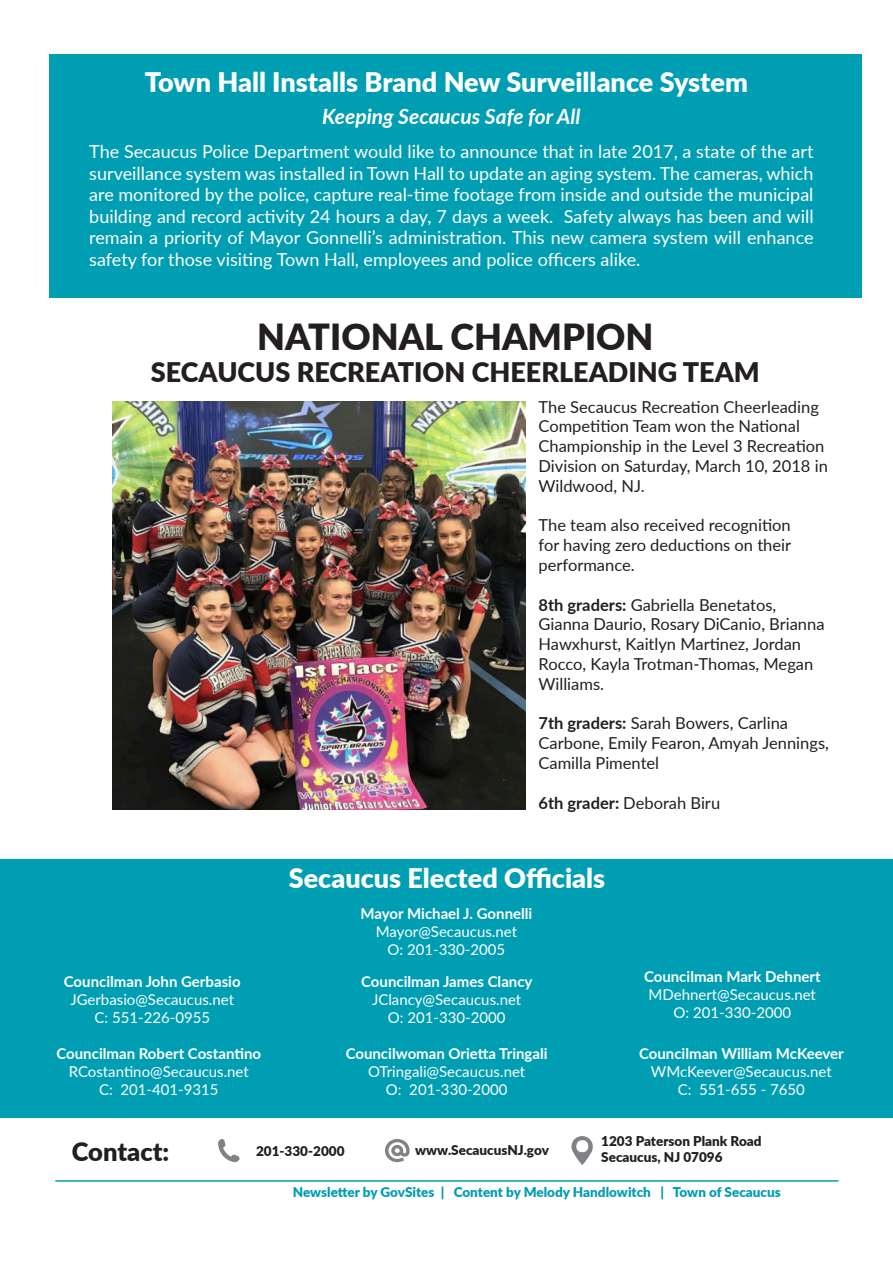
<style>
.page{position:relative;width:893px;height:1263px;background:#fff}
.page>*{position:absolute;margin:0;border:0;box-sizing:border-box;transform-origin:0 0}
.t1{font:900 36px "Lato";color:#231f20}
.t2{font:900 27px "Lato";color:#fff}
.t3{font:900 27px "Lato";color:#231f20}
.t4{font:900 25.5px "Lato";color:#231f20}
.t5{font:italic 700 21px "Lato";color:#fff}
.t6{font:18px/21.6px "Lato";color:#fff;text-align:justify}
.t7{font:16.5px/19.8px "Lato";color:#231f20}
.t8{font:15px "Lato";color:#fff}
.t9{font:700 15px "Lato";color:#fff}
.t10{font:900 13.5px "Lato";color:#231f20}
.t11{font:900 13.5px "Lato";color:#009eb2}
.s1{font-weight:700}
</style>
<div class="page">
<hr style="left:55px;top:1180px;width:784px;height:2px;background:#009eb2">
<div style="left:0;top:859px;width:893px;height:258px;background:#009eb2"></div>
<div style="left:49px;top:54px;width:812px;height:244px;background:#009eb2"></div>
<svg style="left:218px;top:1139px;width:22px;height:23px"></svg>
<svg style="left:385px;top:1139px;width:25px;height:23px"></svg>
<svg style="left:571px;top:1136px;width:22px;height:29px"></svg>
<img style="left:113px;top:401px;width:412px;height:408px">
<p class="t2" style="left:145px;top:62px;width:604px">Town Hall Installs Brand New Surveillance System</p>
<p class="t5" style="left:322px;top:101px;width:260px">Keeping Secaucus Safe for All</p>
<p class="t6" style="left:89px;top:140px;width:726px">The Secaucus Police Department would like to announce that in late 2017, a state of the art surveillance system was installed in Town Hall to update an aging system. The cameras, which are monitored by the police, capture real-time footage from inside and outside the municipal building and record activity 24 hours a day, 7 days a week. Safety always has been and will remain a priority of Mayor Gonnelli’s administration. This new camera system will enhance safety for those visiting Town Hall, employees and police officers alike.</p>
<p class="t1" style="left:257px;top:310px;width:398px">NATIONAL CHAMPION</p>
<p class="t3" style="left:151px;top:352px;width:610px">SECAUCUS RECREATION CHEERLEADING TEAM</p>
<p class="t7" style="left:538px;top:396px;width:291px">The Secaucus Recreation Cheerleading Competition Team won the National Championship in the Level 3 Recreation Division on Saturday, March 10, 2018 in Wildwood, NJ.</p>
<p class="t7" style="left:538px;top:515px;width:254px;text-align:justify">The team also received recognition for having zero deductions on their performance.</p>
<p class="t7" style="left:538px;top:594px;width:288px"><span class="s1">8th graders:</span> Gabriella Benetatos,<br>Gianna Daurio, Rosary DiCanio, Brianna<br>Hawxhurst, Kaitlyn Martinez, Jordan<br>Rocco, Kayla Trotman-Thomas, Megan<br>Williams.</p>
<p class="t7" style="left:538px;top:713px;width:292px"><span class="s1">7th graders:</span> Sarah Bowers, Carlina<br>Carbone, Emily Fearon, Amyah Jennings,<br>Camilla Pimentel</p>
<p class="t7" style="left:538px;top:792px;width:183px"><span class="s1">6th grader:</span> Deborah Biru</p>
<p class="t2" style="left:289px;top:858px;width:318px">Secaucus Elected Officials</p>
<p class="t9" style="left:64px;top:971px;width:178px">Councilman John Gerbasio</p>
<p class="t8" style="left:70px;top:989px;width:165px">JGerbasio@Secaucus.net</p>
<p class="t8" style="left:94px;top:1007px;width:117px">C: 551-226-0955</p>
<p class="t9" style="left:56px;top:1043px;width:206px">Councilman Robert Costantino</p>
<p class="t8" style="left:69px;top:1061px;width:182px">RCostantino@Secaucus.net</p>
<p class="t8" style="left:99px;top:1079px;width:121px">C: 201-401-9315</p>
<p class="t9" style="left:360px;top:903px;width:173px">Mayor Michael J. Gonnelli</p>
<p class="t8" style="left:376px;top:921px;width:143px">Mayor@Secaucus.net</p>
<p class="t8" style="left:388px;top:939px;width:119px">O: 201-330-2005</p>
<p class="t9" style="left:361px;top:971px;width:173px">Councilman James Clancy</p>
<p class="t8" style="left:372px;top:989px;width:151px">JClancy@Secaucus.net</p>
<p class="t8" style="left:388px;top:1007px;width:119px">O: 201-330-2000</p>
<p class="t9" style="left:346px;top:1043px;width:203px">Councilwoman Orietta Tringali</p>
<p class="t8" style="left:368px;top:1061px;width:159px">OTringali@Secaucus.net</p>
<p class="t8" style="left:386px;top:1079px;width:123px">O: 201-330-2000</p>
<p class="t9" style="left:644px;top:966px;width:178px">Councilman Mark Dehnert</p>
<p class="t8" style="left:649px;top:984px;width:169px">MDehnert@Secaucus.net</p>
<p class="t8" style="left:673px;top:1002px;width:119px">O: 201-330-2000</p>
<p class="t9" style="left:639px;top:1043px;width:206px">Councilman William McKeever</p>
<p class="t8" style="left:651px;top:1061px;width:182px">WMcKeever@Secaucus.net</p>
<p class="t8" style="left:678px;top:1079px;width:129px">C: 551-655 - 7650</p>
<p class="t10" style="left:601px;top:1131px;width:162px">1203 Paterson Plank Road</p>
<p class="t4" style="left:72px;top:1133px;width:99px">Contact:</p>
<p class="t10" style="left:601px;top:1147px;width:123px">Secaucus, NJ 07096</p>
<p class="t10" style="left:415px;top:1140px;width:135px">www.SecaucusNJ.gov</p>
<p class="t10" style="left:256px;top:1141px;width:90px">201-330-2000</p>
<p class="t11" style="left:293px;top:1181px;width:489px">Newsletter by GovSites | Content by Melody Handlowitch | Town of Secaucus</p>
</div>
